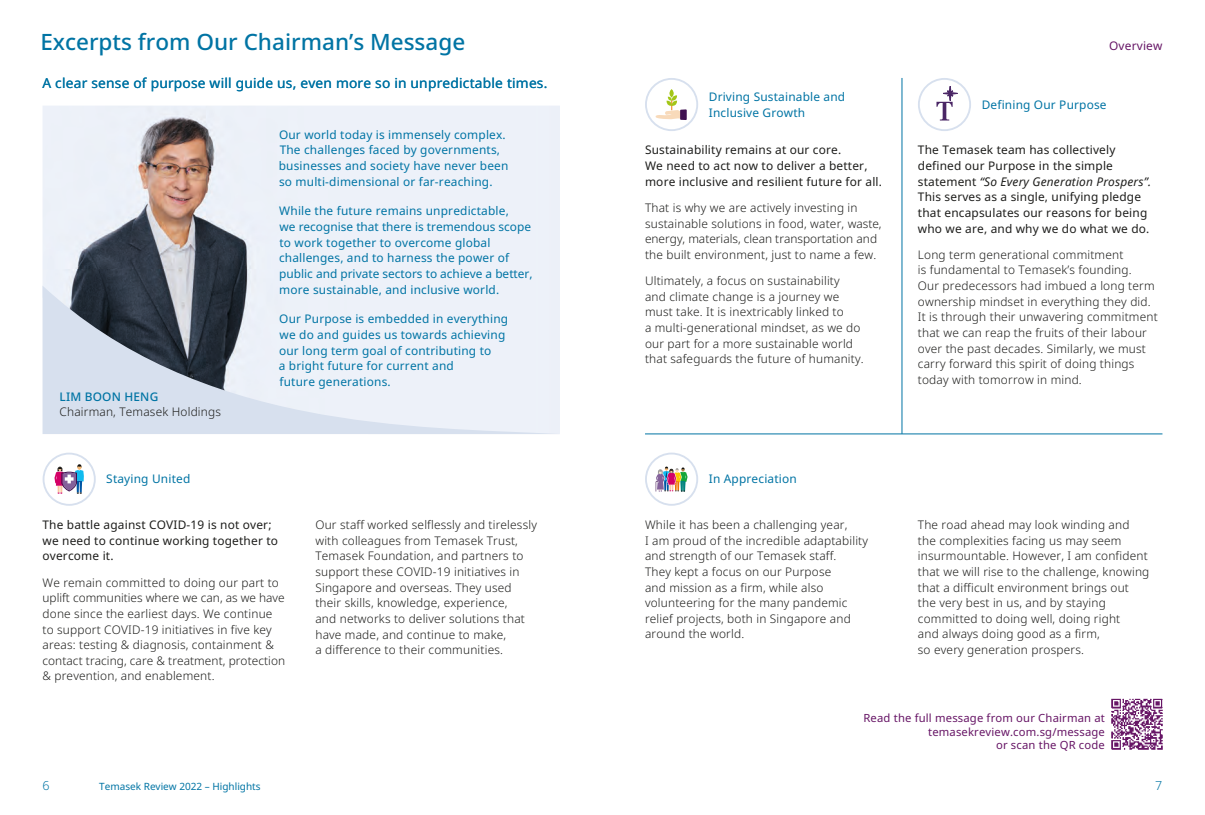
<style>
.page{position:relative;width:1205px;height:815px;background:#fff}
.page>*{position:absolute;margin:0;border:0;box-sizing:border-box;transform-origin:0 0}
.Page_Title{font:500 22.5px "Noto Sans";color:#0074a4}
.Introduction{font:13.75px "Noto Sans";letter-spacing:.015em;color:#0074a4}
.t1{font:300 12.5px "Noto Sans";color:#0074a4}
.Bodytext{font:300 11.88px/15.6px "Noto Sans";letter-spacing:.015em;color:#1d1d1b}
.Chairman_Pullout_Lef{font:11.88px/15.6px "Noto Sans";letter-spacing:.015em;color:#0074a4}
.Bodytext-2{font:11.88px/15.6px "Noto Sans";letter-spacing:.015em;color:#1d1d1b}
.Heading-1{font:11.88px/15.6px "Noto Sans";letter-spacing:.015em;color:#0074a4}
.Signoff_Bodytext_Lef{font:300 11.88px "Noto Sans";letter-spacing:.015em;color:#1d1d1b}
.Signoff-Name_Left{font:500 11.88px "Noto Sans";letter-spacing:.015em;color:#0074a4}
.Section-tab-title{font:11.88px "Noto Sans";letter-spacing:.015em;color:#671666}
.QR-Code-text-right{font:11.25px/13.8px "Noto Sans";letter-spacing:.015em;color:#671666;text-align:right}
.t2{font:10px "Noto Sans";color:#0074a4}
.s1{font-style:italic}
</style>
<div class="page">
<img style="left:43px;top:106px;width:517px;height:180px">
<svg style="left:43px;top:286px;width:517px;height:148px;background:#cad0da"></svg>
<img style="left:1111px;top:698px;width:52px;height:52px">
<div style="left:43px;top:453px;width:53px;height:53px;border:2px solid #d7e0ee;border-radius:50%"></div>
<svg style="left:54px;top:464px;width:30px;height:30px"></svg>
<hr style="left:645px;top:434px;width:517px;height:1px;background:#0074a4">
<hr style="left:902px;top:78px;width:1px;height:356px;background:#0074a4">
<div style="left:645px;top:78px;width:53px;height:53px;border:2px solid #d7e0ee;border-radius:50%"></div>
<div style="left:645px;top:453px;width:53px;height:53px;border:2px solid #d7e0ee;border-radius:50%"></div>
<svg style="left:656px;top:467px;width:31px;height:25px"></svg>
<div style="left:918px;top:78px;width:53px;height:53px;border:2px solid #d7e0ee;border-radius:50%"></div>
<svg style="left:936px;top:86px;width:21px;height:35px"></svg>
<div style="left:680px;top:109px;width:7px;height:11px;background:#3f1151"></div>
<svg style="left:655px;top:89px;width:29px;height:30px"></svg>
<p class="Page_Title" style="left:40px;top:26px;width:426px">Excerpts from Our Chairman’s Message</p>
<p class="Section-tab-title" style="left:1109px;top:37px;width:55px">Overview</p>
<p class="Introduction" style="left:43px;top:73px;width:506px">A clear sense of purpose will guide us, even more so in unpredictable times.</p>
<p class="Signoff-Name_Left" style="left:60px;top:388px;width:100px">LIM BOON HENG</p>
<p class="Signoff_Bodytext_Lef" style="left:60px;top:404px;width:163px">Chairman, Temasek Holdings</p>
<p class="Heading-1" style="left:106px;top:472px;width:86px">Staying United</p>
<p class="Chairman_Pullout_Lef" style="left:279px;top:127px;width:231px">Our world today is immensely complex.<br>The challenges faced by governments, businesses and society have never been so multi-dimensional or far-reaching.</p>
<p class="Chairman_Pullout_Lef" style="left:279px;top:204px;width:255px">While the future remains unpredictable,<br>we recognise that there is tremendous scope to work together to overcome global challenges, and to harness the power of public and private sectors to achieve a better, more sustainable, and inclusive world.</p>
<p class="Chairman_Pullout_Lef" style="left:279px;top:311px;width:231px">Our Purpose is embedded in everything we do and guides us towards achieving our long term goal of contributing to<br>a bright future for current and<br>future generations.</p>
<p class="Bodytext-2" style="left:43px;top:517px;width:237px">The battle against COVID-19 is not over; we need to continue working together to overcome it.</p>
<p class="Bodytext" style="left:43px;top:575px;width:244px">We remain committed to doing our part to uplift communities where we can, as we have done since the earliest days. We continue to support COVID-19 initiatives in five key areas: testing &amp; diagnosis, containment &amp; contact tracing, care &amp; treatment, protection &amp; prevention, and enablement.</p>
<p class="Bodytext" style="left:315px;top:517px;width:223px">Our staff worked selflessly and tirelessly with colleagues from Temasek Trust, Temasek Foundation, and partners to support these COVID-19 initiatives in Singapore and overseas. They used their skills, knowledge, experience,<br>and networks to deliver solutions that have made, and continue to make,<br>a difference to their communities.</p>
<p class="Heading-1" style="left:709px;top:89px;width:138px">Driving Sustainable and<br>Inclusive Growth</p>
<p class="Heading-1" style="left:982px;top:97px;width:126px">Defining Our Purpose</p>
<p class="Bodytext-2" style="left:645px;top:143px;width:238px">Sustainability remains at our core.<br>We need to act now to deliver a better, more inclusive and resilient future for all.</p>
<p class="Bodytext" style="left:645px;top:200px;width:238px">That is why we are actively investing in sustainable solutions in food, water, waste, energy, materials, clean transportation and the built environment, just to name a few.</p>
<p class="Bodytext" style="left:645px;top:273px;width:220px">Ultimately, a focus on sustainability<br>and climate change is a journey we must take. It is inextricably linked to<br>a multi-generational mindset, as we do our part for a more sustainable world that safeguards the future of humanity.</p>
<p class="Heading-1" style="left:709px;top:472px;width:90px">In Appreciation</p>
<p class="Bodytext" style="left:645px;top:517px;width:225px">While it has been a challenging year,<br>I am proud of the incredible adaptability and strength of our Temasek staff.<br>They kept a focus on our Purpose<br>and mission as a firm, while also volunteering for the many pandemic relief projects, both in Singapore and around the world.</p>
<p class="Bodytext-2" style="left:918px;top:143px;width:235px">The Temasek team has collectively defined our Purpose in the simple statement <span class="s1">“So Every Generation Prospers”.<br></span>This serves as a single, unifying pledge that encapsulates our reasons for being who we are, and why we do what we do.</p>
<p class="Bodytext" style="left:918px;top:247px;width:241px">Long term generational commitment<br>is fundamental to Temasek’s founding.<br>Our predecessors had imbued a long term ownership mindset in everything they did.<br>It is through their unwavering commitment that we can reap the fruits of their labour over the past decades. Similarly, we must carry forward this spirit of doing things today with tomorrow in mind.</p>
<p class="Bodytext" style="left:918px;top:517px;width:233px">The road ahead may look winding and the complexities facing us may seem insurmountable. However, I am confident that we will rise to the challenge, knowing that a difficult environment brings out the very best in us, and by staying committed to doing well, doing right<br>and always doing good as a firm,<br>so every generation prospers.</p>
<p class="QR-Code-text-right" style="left:863px;top:711px;width:243px">Read the full message from our Chairman at temasekreview.com.sg/message<br>or scan the QR code</p>
<p class="t1" style="left:43px;top:777px;width:9px">6</p>
<p class="t2" style="left:99px;top:779px;width:163px">Temasek Review 2022 – Highlights</p>
<p class="t1" style="left:1155px;top:777px;width:9px">7</p>
</div>
